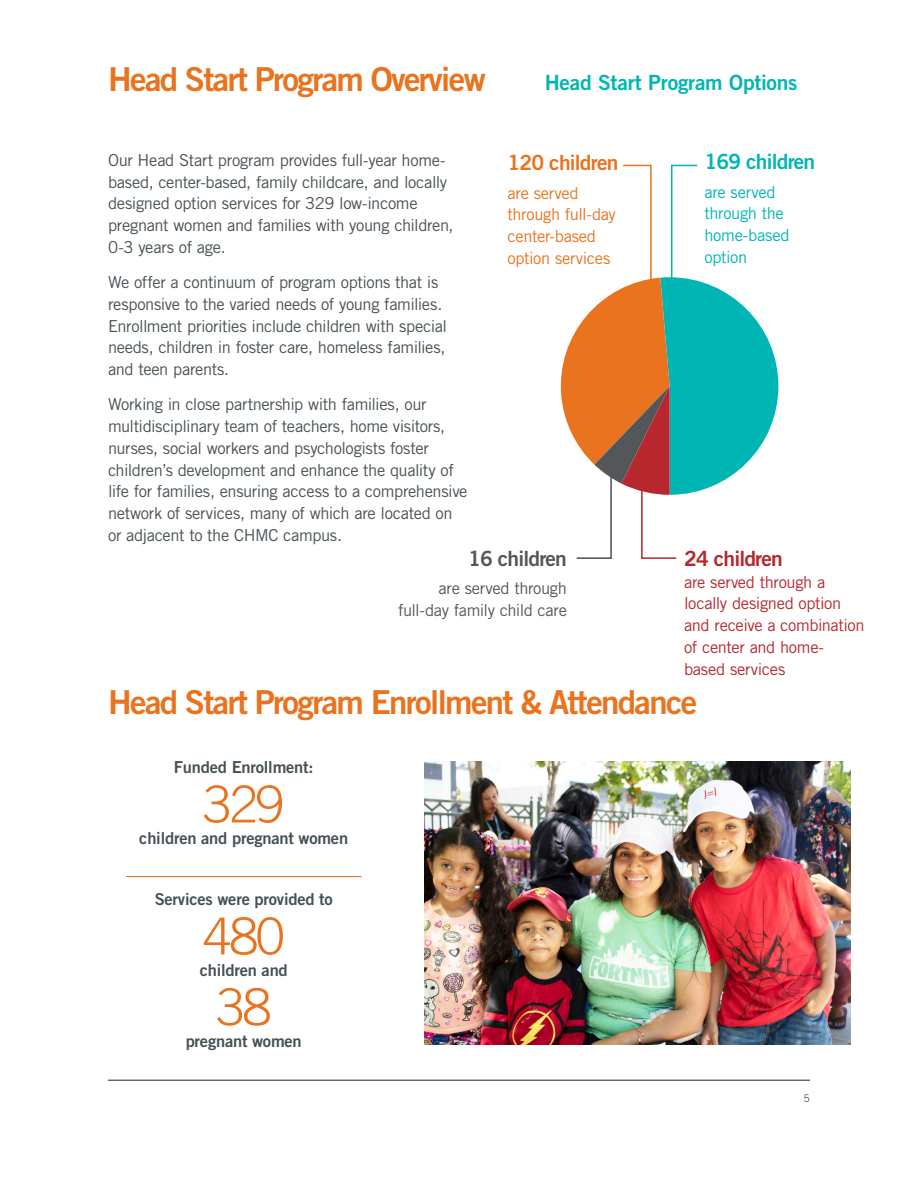
<style>
.page{position:relative;width:918px;height:1188px;background:#fff}
.page>*{position:absolute;margin:0;border:0;box-sizing:border-box;transform-origin:0 0}
.p_infographic_number{font:300 51px "Trade Gothic LT Std";letter-spacing:-.04em;color:#e9731e}
.h2_subhead_orange{font:33px "Trade Gothic LT Std Bd 2";letter-spacing:-.05em;color:#e9731e}
.p_body_copy_header_bold{font:21px "Trade Gothic LT Std Bd 2";letter-spacing:-.015em;color:#00b6b5}
.p_chart_body_orange{font:21px "Trade Gothic LT Std Bd 2";letter-spacing:-.04em;color:#e9731e}
.p_chart_body_teal{font:21px "Trade Gothic LT Std Bd 2";letter-spacing:-.04em;color:#00b6b5}
.p_chart_body_gray{font:21px "Trade Gothic LT Std Bd 2";letter-spacing:-.04em;color:#54575a}
.p_body_copy_header_bold-2{font:21px "Trade Gothic LT Std Bd 2";letter-spacing:-.04em;color:#b6282d}
.p_body{font:16.5px/21.8px "Trade Gothic LT Std";letter-spacing:-.025em;color:#465155}
.p_body_copy_header_bold-3{font:16.5px/21.8px "Trade Gothic LT Std";letter-spacing:-.02em;color:#b6282d}
.p_call_out{font:16.5px "Trade Gothic LT Std Bd 2";letter-spacing:-.01em;color:#465155}
.L_bullets{font:16.5px/21.8px "Trade Gothic LT Std";letter-spacing:-.02em;color:#e9731e}
.L_bullets-2{font:16.5px/21.8px "Trade Gothic LT Std";letter-spacing:-.025em;color:#54575a;text-align:right}
.L_bullets-3{font:16.5px/21.8px "Trade Gothic LT Std";letter-spacing:-.02em;color:#00b6b5}
.t1{font:10.5px "Trade Gothic LT Std";color:#465155}
</style>
<div class="page">
<hr style="left:108px;top:1080px;width:702px;height:1px;background:#231f20">
<img style="left:425px;top:761px;width:425px;height:283px">
<svg style="left:560px;top:164px;width:218px;height:395px"></svg>
<hr style="left:126px;top:876px;width:236px;height:1px;background:#e9731e">
<p class="h2_subhead_orange" style="left:108px;top:59px;width:379px">Head Start Program Overview</p>
<p class="p_body_copy_header_bold" style="left:545px;top:70px;width:254px">Head Start Program Options</p>
<p class="p_body" style="left:108px;top:149px;width:347px">Our Head Start program provides full-year home&shy;based, center-based, family childcare, and locally designed option services for 329 low-income pregnant women and families with young children, 0-3 years of age.</p>
<p class="p_body" style="left:108px;top:271px;width:341px">We offer a continuum of program options that is responsive to the varied needs of young families.<br>Enrollment priorities include children with special needs, children in foster care, homeless families, and teen parents.</p>
<p class="p_body" style="left:108px;top:394px;width:361px">Working in close partnership with families, our multidisciplinary team of teachers, home visitors, nurses, social workers and psychologists foster children’s development and enhance the quality of life for families, ensuring access to a comprehensive network of services, many of which are located on or adjacent to the CHMC campus.</p>
<p class="p_chart_body_orange" style="left:508px;top:150px;width:112px">120 children</p>
<p class="L_bullets" style="left:508px;top:182px;width:110px">are served through full-day center-based option services</p>
<p class="p_chart_body_teal" style="left:704px;top:149px;width:112px">169 children</p>
<p class="L_bullets-3" style="left:704px;top:181px;width:87px">are served through the home-based option</p>
<p class="p_body_copy_header_bold-2" style="left:684px;top:545px;width:100px">24 children</p>
<p class="p_body_copy_header_bold-3" style="left:684px;top:571px;width:182px">are served through a locally designed option and receive a combination of center and home&shy;based services</p>
<p class="h2_subhead_orange" style="left:108px;top:681px;width:591px">Head Start Program Enrollment &amp; Attendance</p>
<p class="p_chart_body_gray" style="left:468px;top:545px;width:100px">16 children</p>
<p class="L_bullets-2" style="left:398px;top:577px;width:170px">are served through full-day family child care</p>
<p class="p_call_out" style="left:174px;top:757px;width:141px">Funded Enrollment:</p>
<p class="p_infographic_number" style="left:203px;top:774px;width:83px">329</p>
<p class="p_call_out" style="left:139px;top:828px;width:210px">children and pregnant women</p>
<p class="p_call_out" style="left:155px;top:889px;width:180px">Services were provided to</p>
<p class="p_infographic_number" style="left:203px;top:906px;width:83px">480</p>
<p class="p_call_out" style="left:200px;top:960px;width:90px">children and</p>
<p class="p_infographic_number" style="left:216px;top:977px;width:56px">38</p>
<p class="p_call_out" style="left:186px;top:1031px;width:118px">pregnant women</p>
<p class="t1" style="left:804px;top:1092px;width:8px">5</p>
</div>
